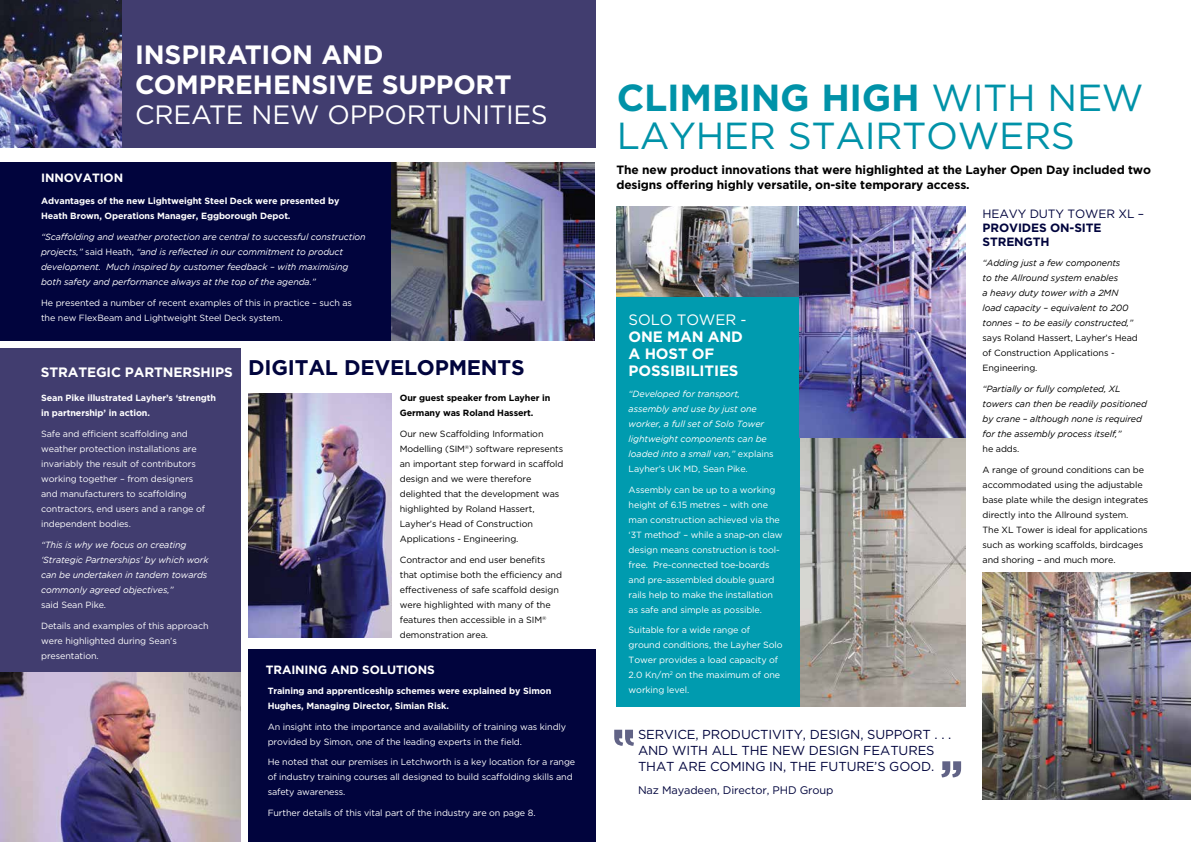
<style>
.page{position:relative;width:1191px;height:842px;background:#fff}
.page>*{position:absolute;margin:0;border:0;box-sizing:border-box;transform-origin:0 0}
.t1{font:37.7px/37.7px "Gotham HTF";letter-spacing:-.01em;color:#0092a8}
.t2{font:700 26.5px/29.8px "Gotham HTF";letter-spacing:-.01em;color:#fff}
.t3{font:26.5px "Gotham HTF";letter-spacing:-.01em;color:#fff}
.t4{font:700 21.2px "Gotham HTF";letter-spacing:-.01em;color:#01043d}
.t5{font:700 15px/17px "Gotham HTF";letter-spacing:-.01em;color:#fff}
.t6{font:15px "Gotham HTF";letter-spacing:-.01em;color:#fff}
.t7{font:700 13.6px "Gotham HTF";letter-spacing:-.01em;color:#fff}
.t8{font:13px/16px "Gotham HTF";letter-spacing:-.01em;color:#01043d}
.t9{font:700 12px/15px "Gotham HTF";letter-spacing:-.01em;color:#000}
.t10{font:700 12px "Gotham HTF";letter-spacing:-.01em;color:#fff}
.t11{font:700 12px/14px "Gotham HTF";letter-spacing:-.01em;color:#01043d}
.t12{font:12px "Gotham HTF";letter-spacing:-.01em;color:#01043d}
.t13{font:11px "Gotham HTF";letter-spacing:-.01em;color:#01043d}
.t14{font:9px/15px "Gotham HTF";letter-spacing:-.01em;color:#fff}
.t15{font:9px/15px "Gotham HTF";letter-spacing:-.01em;color:#000}
.t16{font:italic 9px/15px "Gotham";letter-spacing:-.01em;color:#fff}
.t17{font:italic 9px/15px "Gotham";letter-spacing:-.01em;color:#000}
.t18{font:700 9px/15px "Gotham HTF";letter-spacing:-.01em;color:#fff}
.t19{font:700 9px/15px "Gotham HTF";letter-spacing:-.01em;color:#000}
.s1{font-family:"Gotham HTF";font-style:normal}
.s2{font-weight:700}
</style>
<div class="page">
<img style="left:799px;top:207px;width:166px;height:500px">
<div style="left:616px;top:296px;width:183px;height:411px;background:#009baf"></div>
<div style="left:248px;top:650px;width:347px;height:192px;background:#01043d"></div>
<div style="left:0;top:162px;width:391px;height:179px;background:#01043d"></div>
<div style="left:0;top:349px;width:241px;height:405px;background:#413d6f"></div>
<img style="left:0;top:0;width:122px;height:147px">
<div style="left:122px;top:0;width:473px;height:147px;background:#413d6f"></div>
<img style="left:0;top:672px;width:241px;height:170px">
<img style="left:248px;top:394px;width:143px;height:244px">
<img style="left:391px;top:162px;width:204px;height:179px">
<img style="left:616px;top:207px;width:183px;height:89px">
<img style="left:982px;top:572px;width:209px;height:227px">
<svg style="left:614px;top:730px;width:20px;height:16px"></svg>
<svg style="left:941px;top:761px;width:20px;height:16px"></svg>
<h2 class="t2" style="left:135px;top:39px;width:378px">INSPIRATION AND<br>COMPREHENSIVE SUPPORT</h2>
<h2 class="t3" style="left:135px;top:100px;width:414px">CREATE NEW OPPORTUNITIES</h2>
<h3 class="t10" style="left:41px;top:171px;width:84px">INNOVATION</h3>
<p class="t18" style="left:41px;top:194px;width:300px">Advantages of the new Lightweight Steel Deck were presented by<br>Heath Brown, Operations Manager, Eggborough Depot.</p>
<p class="t16" style="left:41px;top:229px;width:326px">“Scaffolding and weather protection are central to successful construction projects,” <span class="s1">said Heath,</span> “and is reflected in our commitment to product development. Much inspired by customer feedback – with maximising both safety and performance always at the top of the agenda.”</p>
<p class="t14" style="left:41px;top:295px;width:312px">He presented a number of recent examples of this in practice – such as the new FlexBeam and Lightweight Steel Deck system.</p>
<h3 class="t4" style="left:248px;top:355px;width:278px">DIGITAL DEVELOPMENTS</h3>
<h3 class="t7" style="left:41px;top:365px;width:193px">STRATEGIC PARTNERSHIPS</h3>
<p class="t18" style="left:41px;top:390px;width:176px">Sean Pike illustrated Layher’s ‘strength in partnership’ in action.</p>
<p class="t14" style="left:41px;top:426px;width:165px">Safe and efficient scaffolding and weather protection installations are invariably the result of contributors working together – from designers and manufacturers to scaffolding contractors, end users and a range of independent bodies.</p>
<p class="t16" style="left:41px;top:537px;width:169px">“This is why we focus on creating ‘Strategic Partnerships’ by which work can be undertaken in tandem towards commonly agreed objectives,”</p>
<p class="t14" style="left:41px;top:597px;width:67px">said Sean Pike.</p>
<p class="t14" style="left:41px;top:618px;width:169px">Details and examples of this approach were highlighted during Sean’s presentation.</p>
<p class="t19" style="left:400px;top:390px;width:152px">Our guest speaker from Layher in<br>Germany was Roland Hassert.</p>
<p class="t15" style="left:400px;top:426px;width:165px">Our new Scaffolding Information Modelling (SIM<sup>®</sup>) software represents an important step forward in scaffold design and we were therefore delighted that the development was highlighted by Roland Hassert, Layher’s Head of Construction Applications - Engineering.</p>
<p class="t15" style="left:400px;top:552px;width:164px">Contractor and end user benefits that optimise both the efficiency and effectiveness of safe scaffold design were highlighted with many of the features then accessible in a SIM<sup>® </sup>demonstration area.</p>
<h3 class="t10" style="left:266px;top:663px;width:170px">TRAINING AND SOLUTIONS</h3>
<p class="t18" style="left:268px;top:683px;width:285px">Training and apprenticeship schemes were explained by Simon<br>Hughes, Managing Director, Simian Risk.</p>
<p class="t14" style="left:268px;top:719px;width:300px">An insight into the importance and availability of training was kindly provided by Simon, one of the leading experts in the field.</p>
<p class="t14" style="left:268px;top:754px;width:309px">He noted that our premises in Letchworth is a key location for a range of industry training courses all designed to build scaffolding skills and safety awareness.</p>
<p class="t14" style="left:268px;top:805px;width:269px">Further details of this vital part of the industry are on page 8.</p>
<h1 class="t1" style="left:617px;top:79px;width:528px"><span class="s2">CLIMBING HIGH</span> WITH NEW<br>LAYHER STAIRTOWERS</h1>
<h3 class="t9" style="left:616px;top:162px;width:536px">The new product innovations that were highlighted at the Layher Open Day included two designs offering highly versatile, on-site temporary access.</h3>
<h3 class="t6" style="left:628px;top:311px;width:119px">SOLO TOWER -</h3>
<h3 class="t5" style="left:628px;top:328px;width:116px">ONE MAN AND<br>A HOST OF<br>POSSIBILITIES</h3>
<p class="t16" style="left:628px;top:386px;width:146px">“Developed for transport, assembly and use by just one worker, a full set of Solo Tower lightweight components can be loaded into a small van,” <span class="s1">explains</span></p>
<p class="t14" style="left:628px;top:461px;width:121px">Layher’s UK MD, Sean Pike.</p>
<p class="t14" style="left:628px;top:482px;width:155px">Assembly can be up to a working height of 6.15 metres – with one man construction achieved via the ‘3T method’ – while a snap-on claw design means construction is tool&shy;free. Pre-connected toe-boards and pre-assembled double guard rails help to make the installation as safe and simple as possible.</p>
<p class="t14" style="left:628px;top:622px;width:155px">Suitable for a wide range of ground conditions, the Layher Solo<br>Tower provides a load capacity of<br>2.0 Kn/m<sup>2</sup> on the maximum of one working level.</p>
<h3 class="t8" style="left:638px;top:726px;width:315px">SERVICE, PRODUCTIVITY, DESIGN, SUPPORT . . .<br>AND WITH ALL THE NEW DESIGN FEATURES<br>THAT ARE COMING IN, THE FUTURE’S GOOD.</h3>
<p class="t13" style="left:638px;top:784px;width:197px">Naz Mayadeen, Director, PHD Group</p>
<h3 class="t12" style="left:982px;top:207px;width:163px">HEAVY DUTY TOWER XL –</h3>
<h3 class="t11" style="left:982px;top:220px;width:120px">PROVIDES ON-SITE<br>STRENGTH</h3>
<p class="t17" style="left:982px;top:256px;width:152px">“Adding just a few components<br>to the Allround system enables<br>a heavy duty tower with a 2MN load capacity – equivalent to 200 tonnes – to be easily constructed,”</p>
<p class="t15" style="left:982px;top:331px;width:157px">says Roland Hassert, Layher’s Head of Construction Applications -<br>Engineering.</p>
<p class="t17" style="left:982px;top:381px;width:166px">“Partially or fully completed, XL towers can then be readily positioned by crane – although none is required for the assembly process itself,”</p>
<p class="t15" style="left:982px;top:441px;width:38px">he adds.</p>
<p class="t15" style="left:982px;top:462px;width:167px">A range of ground conditions can be accommodated using the adjustable base plate while the design integrates directly into the Allround system.<br>The XL Tower is ideal for applications such as working scaffolds, birdcages and shoring – and much more.</p>
</div>
